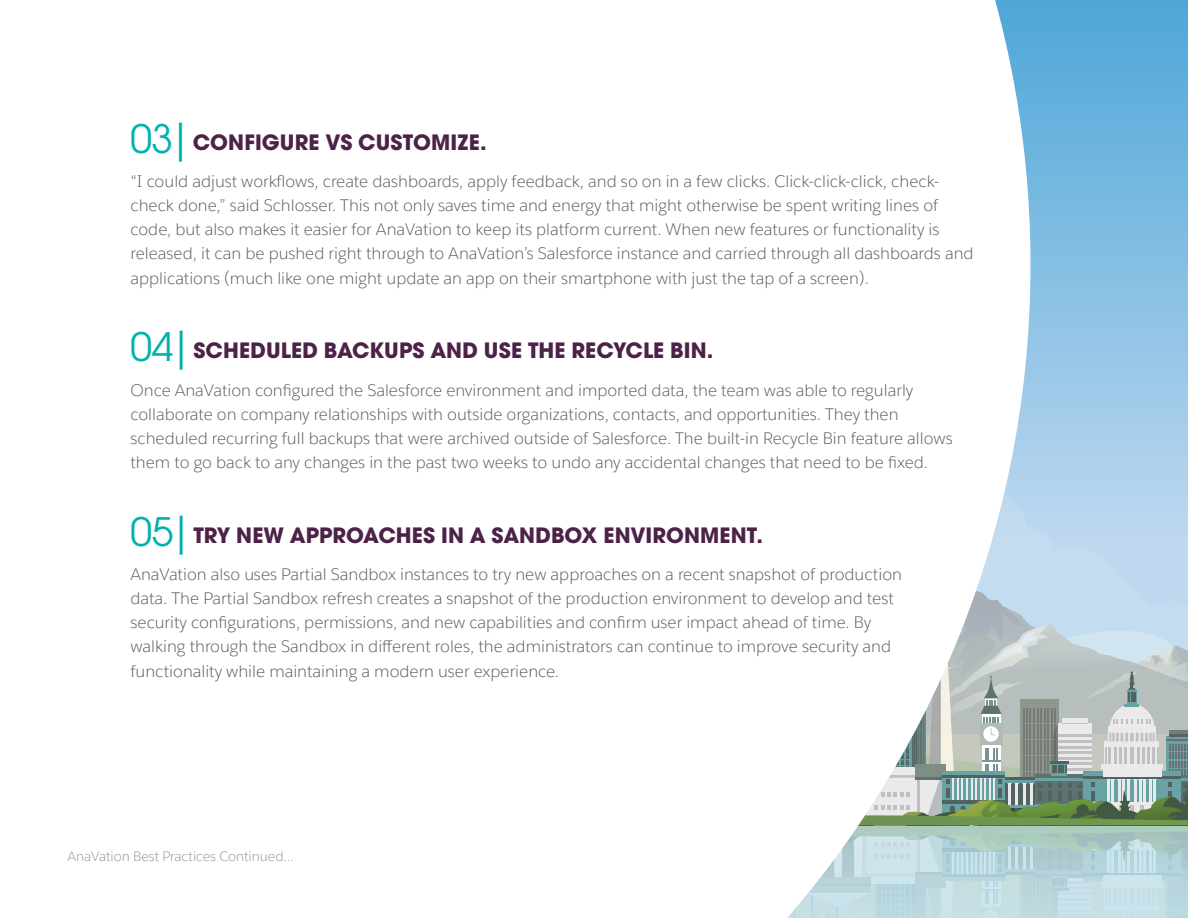
<style>
.page{position:relative;width:1188px;height:918px;background:#fff}
.page>*{position:absolute;margin:0;border:0;box-sizing:border-box;transform-origin:0 0}
.t1{font:700 21px "ITC Avant Garde Pro";letter-spacing:.005em;color:#4c2248}
.t2{font:300 16.5px/24px "Salesforce Sans";color:#59575c}
.t3{font:300 13.5px "Salesforce Sans";color:#9a8f87}
.s1{font-weight:400;font-size:39px;color:#00b2a9}
</style>
<div class="page">
<svg style="left:1030px;top:0;width:158px;height:486px;background:#80bce2"></svg>
<div style="left:1030px;top:486px;width:158px;height:65px;background:#b9d6ef"></div>
<div style="left:1030px;top:551px;width:158px;height:27px;background:#c3dbf0"></div>
<svg style="left:1030px;top:578px;width:158px;height:248px;background:#acbdbc"></svg>
<svg style="left:1030px;top:826px;width:158px;height:92px;background:#b8d4d8"></svg>
<svg style="left:787px;top:0;width:243px;height:918px"></svg>
<p class="t1" style="left:130px;top:128px;width:358px"><span class="s1">03|</span>CONFIGURE VS CUSTOMIZE.</p>
<p class="t2" style="left:130px;top:170px;width:845px">“I could adjust workflows, create dashboards, apply feedback, and so on in a few clicks. Click-click-click, check&shy;check done,” said Schlosser. This not only saves time and energy that might otherwise be spent writing lines of code, but also makes it easier for AnaVation to keep its platform current. When new features or functionality is released, it can be pushed right through to AnaVation’s Salesforce instance and carried through all dashboards and applications (much like one might update an app on their smartphone with just the tap of a screen).</p>
<p class="t1" style="left:130px;top:337px;width:585px"><span class="s1">04|</span>SCHEDULED BACKUPS AND USE THE RECYCLE BIN.</p>
<p class="t2" style="left:130px;top:378px;width:824px">Once AnaVation configured the Salesforce environment and imported data, the team was able to regularly collaborate on company relationships with outside organizations, contacts, and opportunities. They then scheduled recurring full backups that were archived outside of Salesforce. The built-in Recycle Bin feature allows them to go back to any changes in the past two weeks to undo any accidental changes that need to be fixed.</p>
<p class="t1" style="left:130px;top:521px;width:634px"><span class="s1">05|</span>TRY NEW APPROACHES IN A SANDBOX ENVIRONMENT.</p>
<p class="t2" style="left:130px;top:563px;width:773px">AnaVation also uses Partial Sandbox instances to try new approaches on a recent snapshot of production data. The Partial Sandbox refresh creates a snapshot of the production environment to develop and test security configurations, permissions, and new capabilities and confirm user impact ahead of time. By walking through the Sandbox in different roles, the administrators can continue to improve security and functionality while maintaining a modern user experience.</p>
<p class="t3" style="left:68px;top:848px;width:228px">AnaVation Best Practices Continued…</p>
</div>
